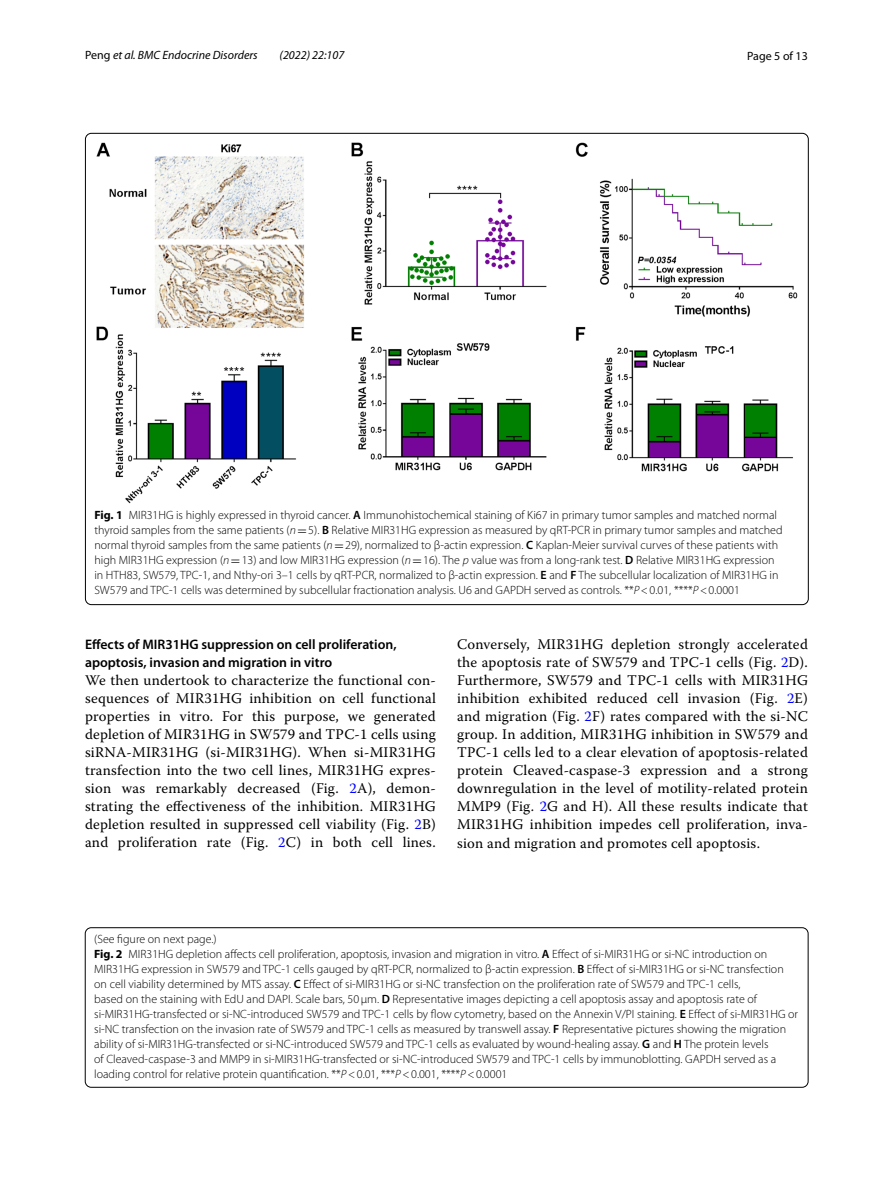
<style>
.page{position:relative;width:893px;height:1187px;background:#fff}
.page>*{position:absolute;margin:0;border:0;box-sizing:border-box;transform-origin:0 0}
.t1{font:14.7px/18px "Warnock Pro";letter-spacing:.015em;color:#000;text-align:justify}
.t2{font:600 13.8px/18px "Myriad Pro";color:#000}
.t3{font:300 12px/15px "Myriad Pro";color:#000}
.t4{font:italic 12px "Myriad Pro";color:#000}
.t5{font:12px "Myriad Pro";color:#000}
.s1{font-style:normal}
.s2{font-weight:700}
.s3{font-weight:600}
.s4{font-style:italic}
.s5{font-family:"MTSY";font-weight:400}
.s6{color:#00f}
</style>
<div class="page">
<img style="left:97px;top:142px;width:700px;height:362px">
<div style="left:85px;top:927px;width:723px;height:160px;border:1px solid #000;border-radius:6px"></div>
<p class="t4" style="left:85px;top:48px;width:174px"><span class="s1">Peng</span> et al. BMC Endocrine Disorders</p>
<p class="t4" style="left:280px;top:48px;width:66px">(2022) 22:107</p>
<p class="t5" style="left:747px;top:48px;width:62px">Page 5 of 13</p>
<p class="t3" style="left:94px;top:508px;width:690px"><span class="s2">Fig. 1</span> MIR31HG is highly expressed in thyroid cancer. <span class="s3">A</span> Immunohistochemical staining of Ki67 in primary tumor samples and matched normal thyroid samples from the same patients (<span class="s4">n</span><span class="s5">=</span>5). <span class="s3">B</span> Relative MIR31HG expression as measured by qRT-PCR in primary tumor samples and matched normal thyroid samples from the same patients (<span class="s4">n</span><span class="s5">=</span>29), normalized to β-actin expression. <span class="s3">C</span> Kaplan-Meier survival curves of these patients with high MIR31HG expression (<span class="s4">n</span><span class="s5">=</span>13) and low MIR31HG expression (<span class="s4">n</span><span class="s5">=</span>16). The <span class="s4">p</span> value was from a long-rank test. <span class="s3">D</span> Relative MIR31HG expression in HTH83, SW579, TPC-1, and Nthy-ori 3–1 cells by qRT-PCR, normalized to β-actin expression. <span class="s3">E</span> and <span class="s3">F</span> The subcellular localization of MIR31HG in SW579 and TPC-1 cells was determined by subcellular fractionation analysis. U6 and GAPDH served as controls. **<span class="s4">P</span>&lt;0.01, ****<span class="s4">P</span>&lt;0.0001</p>
<p class="t2" style="left:85px;top:635px;width:313px">Effects of MIR31HG suppression on cell proliferation, apoptosis, invasion and migration in vitro</p>
<p class="t1" style="left:85px;top:671px;width:352px">We then undertook to characterize the functional con&shy;sequences of MIR31HG inhibition on cell functional properties in vitro. For this purpose, we generated depletion of MIR31HG in SW579 and TPC-1 cells using siRNA-MIR31HG (si-MIR31HG). When si-MIR31HG transfection into the two cell lines, MIR31HG expres&shy;sion was remarkably decreased (Fig. <span class="s6">2</span>A), demon&shy;strating the effectiveness of the inhibition. MIR31HG depletion resulted in suppressed cell viability (Fig. <span class="s6">2</span>B) and proliferation rate (Fig. <span class="s6">2</span>C) in both cell lines.</p>
<p class="t1" style="left:457px;top:635px;width:352px">Conversely, MIR31HG depletion strongly accelerated the apoptosis rate of SW579 and TPC-1 cells (Fig. <span class="s6">2</span>D).<br>Furthermore, SW579 and TPC-1 cells with MIR31HG inhibition exhibited reduced cell invasion (Fig. <span class="s6">2</span>E) and migration (Fig. <span class="s6">2</span>F) rates compared with the si-NC group. In addition, MIR31HG inhibition in SW579 and TPC-1 cells led to a clear elevation of apoptosis-related protein Cleaved-caspase-3 expression and a strong downregulation in the level of motility-related protein MMP9 (Fig. <span class="s6">2</span>G and H). All these results indicate that MIR31HG inhibition impedes cell proliferation, inva&shy;sion and migration and promotes cell apoptosis.</p>
<p class="t3" style="left:94px;top:931px;width:124px">(See figure on next page.)</p>
<p class="t3" style="left:94px;top:946px;width:705px"><span class="s2">Fig. 2</span> MIR31HG depletion affects cell proliferation, apoptosis, invasion and migration in vitro. <span class="s3">A</span> Effect of si-MIR31HG or si-NC introduction on MIR31HG expression in SW579 and TPC-1 cells gauged by qRT-PCR, normalized to β-actin expression. <span class="s3">B</span> Effect of si-MIR31HG or si-NC transfection on cell viability determined by MTS assay. <span class="s3">C</span> Effect of si-MIR31HG or si-NC transfection on the proliferation rate of SW579 and TPC-1 cells,<br>based on the staining with EdU and DAPI. Scale bars, 50μm. <span class="s3">D</span> Representative images depicting a cell apoptosis assay and apoptosis rate of si-MIR31HG-transfected or si-NC-introduced SW579 and TPC-1 cells by flow cytometry, based on the Annexin V/PI staining. <span class="s3">E</span> Effect of si-MIR31HG or si-NC transfection on the invasion rate of SW579 and TPC-1 cells as measured by transwell assay. <span class="s3">F</span> Representative pictures showing the migration ability of si-MIR31HG-transfected or si-NC-introduced SW579 and TPC-1 cells as evaluated by wound-healing assay. <span class="s3">G</span> and <span class="s3">H</span> The protein levels<br>of Cleaved-caspase-3 and MMP9 in si-MIR31HG-transfected or si-NC-introduced SW579 and TPC-1 cells by immunoblotting. GAPDH served as a loading control for relative protein quantification. **<span class="s4">P</span>&lt;0.01, ***<span class="s4">P</span>&lt;0.001, ****<span class="s4">P</span>&lt;0.0001</p>
</div>
